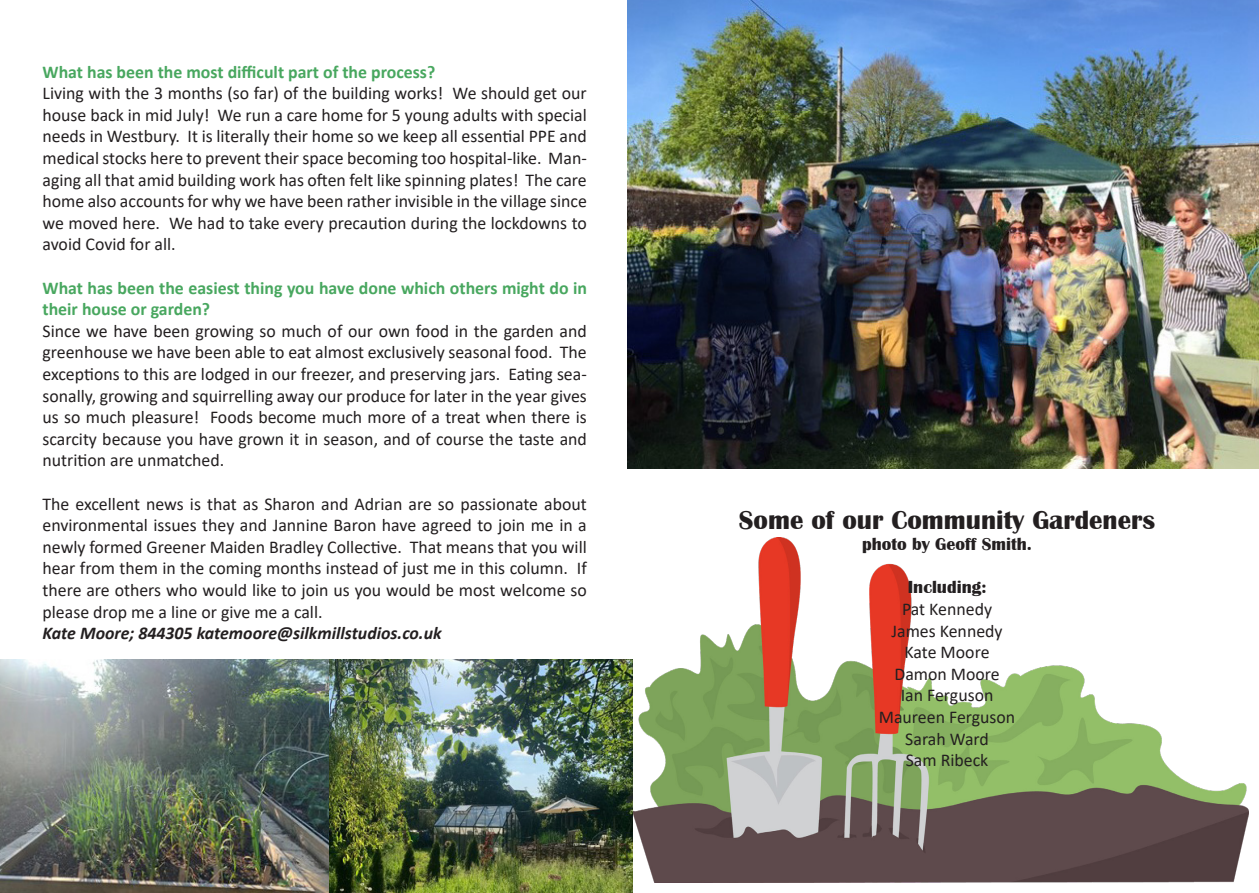
<style>
.page{position:relative;width:1259px;height:893px;background:#fff}
.page>*{position:absolute;margin:0;border:0;box-sizing:border-box;transform-origin:0 0}
.t1{font:700 27px "Britannic";color:#231f20}
.t2{font:18px/21.6px "Calibri";color:#231f20;text-align:justify}
.t3{font:700 18px/21.6px "Calibri";color:#48a75f}
.t4{font:italic 700 18px "Calibri";color:#231f20}
.t5{font:700 18px "Britannic";color:#231f20}
</style>
<div class="page">
<img style="left:632px;top:537px;width:616px;height:345px">
<img style="left:328px;top:659px;width:304px;height:234px">
<img style="left:0;top:659px;width:328px;height:234px">
<img style="left:627px;top:0;width:632px;height:469px">
<p class="t3" style="left:43px;top:61px;width:394px">What has been the most difficult part of the process?</p>
<p class="t2" style="left:43px;top:82px;width:546px">Living with the 3 months (so far) of the building works! We should get our house back in mid July! We run a care home for 5 young adults with special needs in Westbury. It is literally their home so we keep all essential PPE and medical stocks here to prevent their space becoming too hospital-like. Man&shy;aging all that amid building work has often felt like spinning plates! The care home also accounts for why we have been rather invisible in the village since we moved here. We had to take every precaution during the lockdowns to avoid Covid for all.</p>
<p class="t3" style="left:43px;top:277px;width:546px">What has been the easiest thing you have done which others might do in their house or garden?</p>
<p class="t2" style="left:43px;top:320px;width:546px">Since we have been growing so much of our own food in the garden and greenhouse we have been able to eat almost exclusively seasonal food. The exceptions to this are lodged in our freezer, and preserving jars. Eating sea&shy;sonally, growing and squirrelling away our produce for later in the year gives us so much pleasure! Foods become much more of a treat when there is scarcity because you have grown it in season, and of course the taste and nutrition are unmatched.</p>
<p class="t2" style="left:43px;top:492px;width:546px">The excellent news is that as Sharon and Adrian are so passionate about environmental issues they and Jannine Baron have agreed to join me in a newly formed Greener Maiden Bradley Collective. That means that you will hear from them in the coming months instead of just me in this column. If there are others who would like to join us you would be most welcome so please drop me a line or give me a call.</p>
<p class="t4" style="left:43px;top:621px;width:400px">Kate Moore; 844305 katemoore@silkmillstudios.co.uk</p>
<p class="t1" style="left:739px;top:504px;width:418px">Some of our Community Gardeners</p>
<p class="t5" style="left:862px;top:534px;width:171px">photo by Geoff Smith.</p>
<p class="t5" style="left:907px;top:577px;width:80px">Including:</p>
<p class="t2" style="left:902px;top:598px;width:92px">Pat Kennedy</p>
<p class="t2" style="left:891px;top:619px;width:113px">James Kennedy</p>
<p class="t2" style="left:904px;top:641px;width:86px">Kate Moore</p>
<p class="t2" style="left:894px;top:662px;width:107px">Damon Moore</p>
<p class="t2" style="left:900px;top:684px;width:94px">Ian Ferguson</p>
<p class="t2" style="left:879px;top:706px;width:138px">Maureen Ferguson</p>
<p class="t2" style="left:905px;top:727px;width:85px">Sarah Ward</p>
<p class="t2" style="left:905px;top:749px;width:84px">Sam Ribeck</p>
</div>
